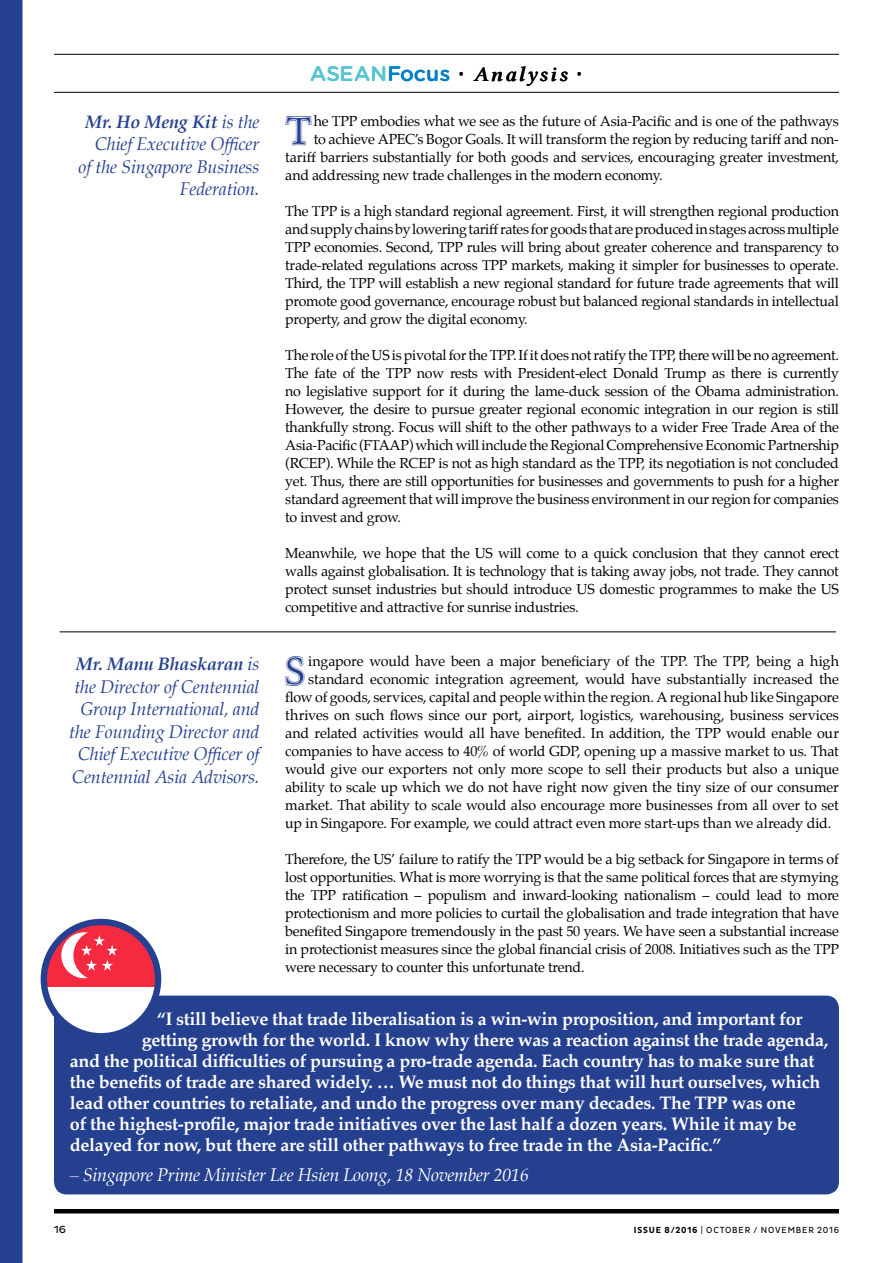
<style>
.page{position:relative;width:893px;height:1263px;background:#fff}
.page>*{position:absolute;margin:0;border:0;box-sizing:border-box;transform-origin:0 0}
.t1{font:40.65px "Lin Libertine I";color:#25408f}
.t2{font:21px "Lin Libertine ZI";letter-spacing:.09em;color:#000}
.t3{font:700 18px "Palatino";letter-spacing:-.02em;color:#fff}
.t4{font:italic 18px/22.5px "Palatino";letter-spacing:-.01em;color:#25408f;text-align:right}
.t5{font:italic 18px "Palatino";letter-spacing:-.015em;color:#fff}
.t6{font:14.25px/18px "Palatino";letter-spacing:-.015em;color:#000;text-align:justify}
.t7{font:10.5px "Pluto Sans";color:#000}
.t8{font:9px "Pluto Sans Cond";letter-spacing:.095em;color:#000}
.s1{font-weight:700}
.s2{font-family:"Gotham Rounded";font-weight:500;color:#56c5d0}
.s3{font-family:"Gotham Rounded";font-weight:500;color:#0081c7}
.s4{font-family:"Pluto Sans Cond";font-weight:300}
</style>
<div class="page">
<hr style="left:54px;top:1209px;width:785px;height:4px;background:#000">
<hr style="left:54px;top:54px;width:785px;height:1px;background:#000">
<hr style="left:54px;top:92px;width:785px;height:1px;background:#000">
<div style="left:0;top:0;width:22px;height:1263px;background:#25408f"></div>
<hr style="left:60px;top:631px;width:776px;height:1px;background:#000">
<div style="left:54px;top:995px;width:785px;height:199px;background:#25408f;border-radius:13px"></div>
<svg style="left:46px;top:986px;width:108px;height:46px;fill:#fff"></svg>
<svg style="left:46px;top:924px;width:112px;height:62px;fill:#f52940"></svg>
<div style="left:61px;top:932px;width:46px;height:46px;background:#fff;border-radius:50%"></div>
<div style="left:73px;top:930px;width:51px;height:50px;background:#f52940;border-radius:50%"></div>
<svg style="left:81px;top:935px;width:37px;height:36px"></svg>
<div style="left:41px;top:919px;width:120px;height:120px;border:6px solid #25408f;border-radius:50%"></div>
<p class="t4" style="left:79px;top:110px;width:182px"><span class="s1">Mr. Ho Meng Kit</span> is the<br>Chief Executive Officer of the Singapore Business<br>Federation.</p>
<p class="t4" style="left:69px;top:652px;width:192px"><span class="s1">Mr. Manu Bhaskaran</span> is the Director of Centennial<br>Group International, and the Founding Director and<br>Chief Executive Officer of<br>Centennial Asia Advisors.</p>
<h2 class="t2" style="left:310px;top:62px;width:274px"><span class="s2">ASEAN</span><span class="s3">Focus</span> <span class="s4">•</span> Analysis <span class="s4">•</span></h2>
<h1 class="t1" style="left:283px;top:108px;width:33px">T</h1>
<p class="t6" style="left:314px;top:112px;width:527px">he TPP embodies what we see as the future of Asia-Pacific and is one of the pathways</p>
<p class="t6" style="left:314px;top:130px;width:527px">to achieve APEC’s Bogor Goals. It will transform the region by reducing tariff and non-</p>
<p class="t6" style="left:285px;top:148px;width:555px">tariff barriers substantially for both goods and services, encouraging greater investment,</p>
<p class="t6" style="left:285px;top:166px;width:379px">and addressing new trade challenges in the modern economy.</p>
<p class="t6" style="left:285px;top:202px;width:555px">The TPP is a high standard regional agreement. First, it will strengthen regional production and supply chains by lowering tariff rates for goods that are produced in stages across multiple TPP economies. Second, TPP rules will bring about greater coherence and transparency to trade-related regulations across TPP markets, making it simpler for businesses to operate.<br>Third, the TPP will establish a new regional standard for future trade agreements that will promote good governance, encourage robust but balanced regional standards in intellectual property, and grow the digital economy.</p>
<p class="t6" style="left:285px;top:346px;width:555px">The role of the US is pivotal for the TPP. If it does not ratify the TPP, there will be no agreement.<br>The fate of the TPP now rests with President-elect Donald Trump as there is currently no legislative support for it during the lame-duck session of the Obama administration.<br>However, the desire to pursue greater regional economic integration in our region is still thankfully strong. Focus will shift to the other pathways to a wider Free Trade Area of the Asia-Pacific (FTAAP) which will include the Regional Comprehensive Economic Partnership (RCEP). While the RCEP is not as high standard as the TPP, its negotiation is not concluded yet. Thus, there are still opportunities for businesses and governments to push for a higher standard agreement that will improve the business environment in our region for companies to invest and grow.</p>
<p class="t6" style="left:285px;top:544px;width:555px">Meanwhile, we hope that the US will come to a quick conclusion that they cannot erect walls against globalisation. It is technology that is taking away jobs, not trade. They cannot protect sunset industries but should introduce US domestic programmes to make the US competitive and attractive for sunrise industries.</p>
<h1 class="t1" style="left:281px;top:648px;width:29px">S</h1>
<p class="t6" style="left:308px;top:652px;width:532px">ingapore would have been a major beneficiary of the TPP. The TPP, being a high</p>
<p class="t6" style="left:308px;top:670px;width:532px">standard economic integration agreement, would have substantially increased the</p>
<p class="t6" style="left:285px;top:688px;width:555px">flow of goods, services, capital and people within the region. A regional hub like Singapore</p>
<p class="t6" style="left:285px;top:706px;width:555px">thrives on such flows since our port, airport, logistics, warehousing, business services</p>
<p class="t6" style="left:285px;top:724px;width:555px">and related activities would all have benefited. In addition, the TPP would enable our</p>
<p class="t6" style="left:285px;top:742px;width:555px">companies to have access to 40% of world GDP, opening up a massive market to us. That</p>
<p class="t6" style="left:285px;top:760px;width:555px">would give our exporters not only more scope to sell their products but also a unique</p>
<p class="t6" style="left:285px;top:778px;width:555px">ability to scale up which we do not have right now given the tiny size of our consumer</p>
<p class="t6" style="left:285px;top:796px;width:555px">market. That ability to scale would also encourage more businesses from all over to set</p>
<p class="t6" style="left:285px;top:814px;width:547px">up in Singapore. For example, we could attract even more start-ups than we already did.</p>
<p class="t6" style="left:285px;top:850px;width:555px">Therefore, the US’ failure to ratify the TPP would be a big setback for Singapore in terms of lost opportunities. What is more worrying is that the same political forces that are stymying the TPP ratification – populism and inward-looking nationalism – could lead to more protectionism and more policies to curtail the globalisation and trade integration that have benefited Singapore tremendously in the past 50 years. We have seen a substantial increase in protectionist measures since the global financial crisis of 2008. Initiatives such as the TPP were necessary to counter this unfortunate trend.</p>
<p class="t3" style="left:157px;top:1004px;width:647px">“I still believe that trade liberalisation is a win-win proposition, and important for</p>
<p class="t3" style="left:142px;top:1025px;width:688px">getting growth for the world. I know why there was a reaction against the trade agenda,</p>
<p class="t3" style="left:70px;top:1046px;width:746px">and the political difficulties of pursuing a pro-trade agenda. Each country has to make sure that</p>
<p class="t3" style="left:70px;top:1067px;width:752px">the benefits of trade are shared widely. … We must not do things that will hurt ourselves, which</p>
<p class="t3" style="left:70px;top:1088px;width:728px">lead other countries to retaliate, and undo the progress over many decades. The TPP was one</p>
<p class="t3" style="left:70px;top:1109px;width:728px">of the highest-profile, major trade initiatives over the last half a dozen years. While it may be</p>
<p class="t3" style="left:70px;top:1130px;width:653px">delayed for now, but there are still other pathways to free trade in the Asia-Pacific.”</p>
<p class="t5" style="left:70px;top:1159px;width:461px">– Singapore Prime Minister Lee Hsien Loong, 18 November 2016</p>
<p class="t7" style="left:54px;top:1223px;width:14px">16</p>
<p class="t8" style="left:634px;top:1224px;width:206px"><span class="s1">ISSUE 8/2016</span> | OCTOBER / NOVEMBER 2016</p>
</div>
